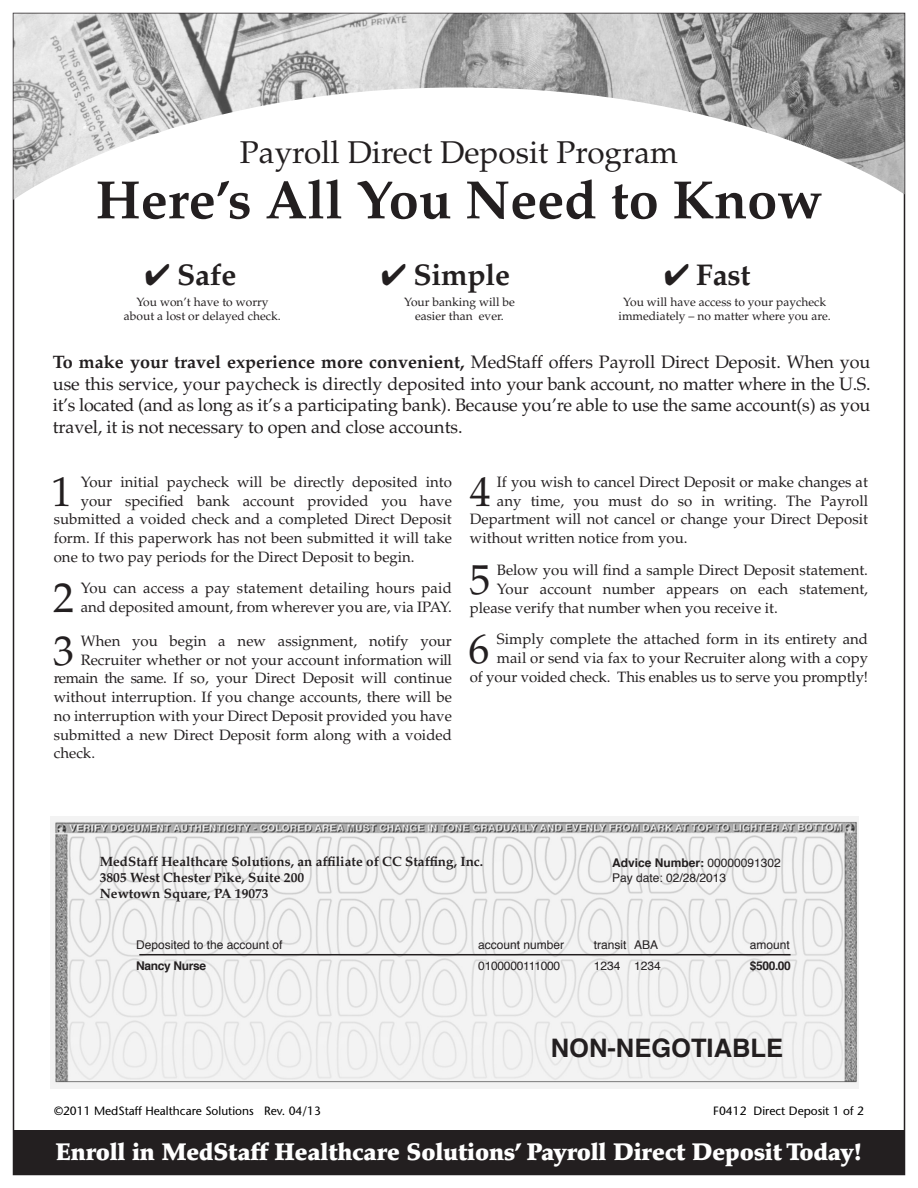
<style>
.page{position:relative;width:918px;height:1188px;background:#fff}
.page>*{position:absolute;margin:0;border:0;box-sizing:border-box;transform-origin:0 0}
.t1{font:700 54px "Palatino LT Std";color:#231f20}
.t2{font:41.85px "Palatino LT Std";color:#231f20}
.t3{font:31.5px "Palatino LT Std";color:#231f20}
.t4{font:700 30px "Palatino LT Std";letter-spacing:-.01em;color:#231f20}
.t5{font:700 25.5px "Helvetica";color:#231f20}
.t6{font:900 24px "Palatino LT Std";letter-spacing:-.01em;color:#fff}
.t7{font:18px/21.6px "Palatino LT Std";letter-spacing:-.01em;color:#231f20;text-align:justify}
.t8{font:15px/18.8px "Palatino LT Std";color:#231f20}
.t9{font:700 13.5px "Palatino LT Std";color:#231f20}
.t10{font:12px/14.4px "Palatino LT Std";color:#231f20;text-align:center}
.t11{font:12px "Helvetica";color:#231f20}
.t12{font:500 12px "Stone Sans Std";color:#000}
.t13{font:700 12px "Helvetica";color:#231f20}
.t14{font:700 12px "Helvetica";letter-spacing:-.03em;color:#231f20}
.t15{font:12px "Helvetica";letter-spacing:-.02em;color:#231f20}
.s1{font-weight:700}
.s2{font-weight:400}
</style>
<div class="page">
<img style="left:14px;top:14px;width:890px;height:186px">
<img style="left:51px;top:816px;width:808px;height:273px">
<hr style="left:139px;top:954px;width:652px;height:1px;background:#231f20">
<div style="left:14px;top:1130px;width:890px;height:44px;background:#231f20"></div>
<p class="t3" style="left:240px;top:134px;width:440px">Payroll Direct Deposit Program</p>
<p class="t1" style="left:96px;top:168px;width:728px">Here’s All You Need to Know</p>
<p class="t4" style="left:145px;top:257px;width:93px">✔ Safe</p>
<p class="t4" style="left:381px;top:257px;width:131px">✔ Simple</p>
<p class="t4" style="left:664px;top:257px;width:88px">✔ Fast</p>
<p class="t10" style="left:136px;top:295px;width:134px">You won’t have to worry</p>
<p class="t10" style="left:124px;top:309px;width:159px">about a lost or delayed check.</p>
<p class="t10" style="left:404px;top:295px;width:112px">Your banking will be</p>
<p class="t10" style="left:415px;top:309px;width:90px">easier than ever.</p>
<p class="t10" style="left:619px;top:295px;width:214px">You will have access to your paycheck immediately – no matter where you are.</p>
<p class="t7" style="left:53px;top:351px;width:819px"><span class="s1">To make your travel experience more convenient,</span> MedStaff offers Payroll Direct Deposit. When you use this service, your paycheck is directly deposited into your bank account, no matter where in the U.S. it’s located (and as long as it’s a participating bank). Because you’re able to use the same account(s) as you travel, it is not necessary to open and close accounts.</p>
<p class="t2" style="left:51px;top:467px;width:22px">1</p>
<p class="t8" style="left:81px;top:473px;width:373px">Your initial paycheck will be directly deposited into</p>
<p class="t8" style="left:81px;top:491px;width:373px">your specified bank account provided you have</p>
<p class="t8" style="left:54px;top:510px;width:400px">submitted a voided check and a completed Direct Deposit</p>
<p class="t8" style="left:54px;top:529px;width:400px">form. If this paperwork has not been submitted it will take</p>
<p class="t8" style="left:54px;top:548px;width:362px">one to two pay periods for the Direct Deposit to begin.</p>
<p class="t2" style="left:53px;top:573px;width:22px">2</p>
<p class="t8" style="left:81px;top:579px;width:373px">You can access a pay statement detailing hours paid and deposited amount, from wherever you are, via IPAY.</p>
<p class="t2" style="left:53px;top:626px;width:22px">3</p>
<p class="t8" style="left:81px;top:632px;width:373px">When you begin a new assignment, notify your</p>
<p class="t8" style="left:81px;top:650px;width:373px">Recruiter whether or not your account information will</p>
<p class="t8" style="left:54px;top:669px;width:400px">remain the same. If so, your Direct Deposit will continue</p>
<p class="t8" style="left:54px;top:688px;width:400px">without interruption. If you change accounts, there will be</p>
<p class="t8" style="left:54px;top:707px;width:400px">no interruption with your Direct Deposit provided you have</p>
<p class="t8" style="left:54px;top:725px;width:400px">submitted a new Direct Deposit form along with a voided</p>
<p class="t8" style="left:54px;top:744px;width:43px">check.</p>
<p class="t2" style="left:470px;top:467px;width:22px">4</p>
<p class="t8" style="left:497px;top:473px;width:373px">If you wish to cancel Direct Deposit or make changes at</p>
<p class="t8" style="left:497px;top:491px;width:373px">any time, you must do so in writing. The Payroll</p>
<p class="t8" style="left:470px;top:510px;width:400px">Department will not cancel or change your Direct Deposit</p>
<p class="t8" style="left:470px;top:529px;width:219px">without written notice from you.</p>
<p class="t2" style="left:469px;top:555px;width:22px">5</p>
<p class="t8" style="left:497px;top:561px;width:373px">Below you will find a sample Direct Deposit statement.</p>
<p class="t8" style="left:497px;top:580px;width:373px">Your account number appears on each statement,</p>
<p class="t8" style="left:470px;top:599px;width:310px">please verify that number when you receive it.</p>
<p class="t2" style="left:469px;top:624px;width:22px">6</p>
<p class="t8" style="left:470px;top:630px;width:400px;text-align:right">Simply complete the attached form in its entirety and mail or send via fax to your Recruiter along with a copy<br>of your voided check. This enables us to serve you promptly!</p>
<p class="t9" style="left:100px;top:853px;width:385px">MedStaff Healthcare Solutions, an affiliate of CC Staffing, Inc.</p>
<p class="t9" style="left:100px;top:870px;width:206px">3805 West Chester Pike, Suite 200</p>
<p class="t9" style="left:100px;top:886px;width:170px">Newtown Square, PA 19073</p>
<p class="t13" style="left:612px;top:853px;width:170px">Advice Number: <span class="s2">00000091302</span></p>
<p class="t11" style="left:612px;top:868px;width:116px">Pay date: 02/28/2013</p>
<p class="t11" style="left:136px;top:936px;width:148px">Deposited to the account of</p>
<p class="t11" style="left:478px;top:936px;width:88px">account number</p>
<p class="t11" style="left:594px;top:936px;width:66px">transit ABA</p>
<p class="t11" style="left:750px;top:936px;width:42px">amount</p>
<p class="t14" style="left:136px;top:957px;width:71px">Nancy Nurse</p>
<p class="t15" style="left:478px;top:957px;width:84px">0100000111000</p>
<p class="t11" style="left:594px;top:957px;width:69px">1234 1234</p>
<p class="t14" style="left:750px;top:957px;width:43px">$500.00</p>
<p class="t5" style="left:551px;top:1027px;width:234px">NON-NEGOTIABLE</p>
<p class="t12" style="left:54px;top:1104px;width:268px">©2011 MedStaff Healthcare Solutions Rev. 04/13</p>
<p class="t12" style="left:713px;top:1104px;width:152px">F0412 Direct Deposit 1 of 2</p>
<p class="t6" style="left:56px;top:1138px;width:808px">Enroll in MedStaff Healthcare Solutions’ Payroll Direct Deposit Today!</p>
</div>
